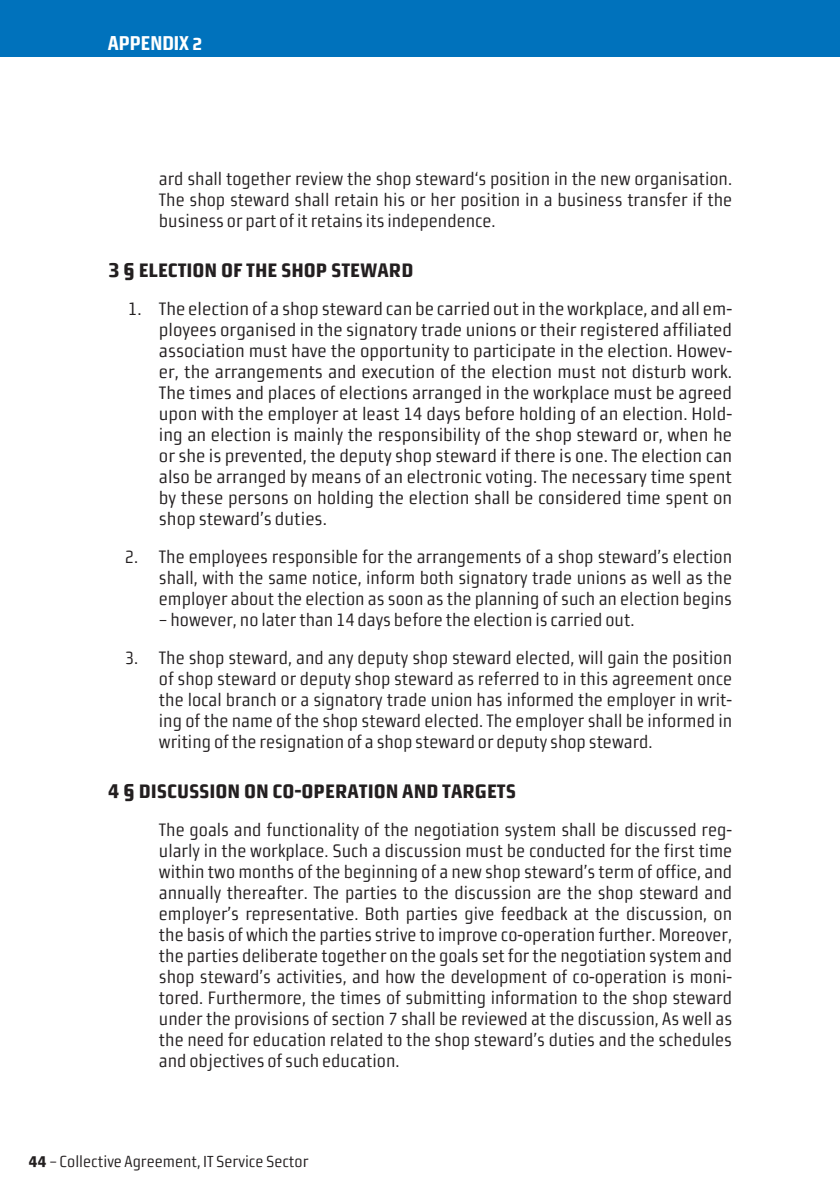
<style>
.page{position:relative;width:840px;height:1191px;background:#fff}
.page>*{position:absolute;margin:0;border:0;box-sizing:border-box;transform-origin:0 0}
.Otsikko{font:23px "Morgan Sans Cond Bold Caps";color:#231f20}
.t1{font:20px "Morgan Sans Cond Bold Office";color:#fff}
.Perusteksti{font:18px/21px "Morgan Sans Cond Regular Lining";color:#231f20;text-align:justify}
.Perusteksti_2{font:18px/21px "Morgan Sans Cond Regular Lining";color:#231f20;text-align:justify}
.t2{font:16px "Morgan Sans Cond Regular Lining";color:#231f20}
.s1{font-family:"Morgan Sans Cond Bold Caps";font-size:18px}
</style>
<div class="page">
<div style="left:0;top:0;width:839px;height:57px;background:#0072bc"></div>
<p class="t1" style="left:108px;top:31px;width:96px">APPENDIX 2</p>
<p class="Perusteksti" style="left:159px;top:168px;width:574px">ard shall together review the shop steward‘s position in the new organisation.<br>The shop steward shall retain his or her position in a business transfer if the business or part of it retains its independence.</p>
<p class="Otsikko" style="left:108px;top:258px;width:307px">3 § ELECTION OF THE SHOP STEWARD</p>
<p class="Perusteksti" style="left:159px;top:298px;width:574px;text-indent:-31px">1. The election of a shop steward can be carried out in the workplace, and all em&shy;ployees organised in the signatory trade unions or their registered affiliated association must have the opportunity to participate in the election. Howev&shy;er, the arrangements and execution of the election must not disturb work.<br>The times and places of elections arranged in the workplace must be agreed upon with the employer at least 14 days before holding of an election. Hold&shy;ing an election is mainly the responsibility of the shop steward or, when he or she is prevented, the deputy shop steward if there is one. The election can also be arranged by means of an electronic voting. The necessary time spent by these persons on holding the election shall be considered time spent on shop steward’s duties.</p>
<p class="Perusteksti" style="left:159px;top:546px;width:574px;text-indent:-34px">2. The employees responsible for the arrangements of a shop steward’s election shall, with the same notice, inform both signatory trade unions as well as the employer about the election as soon as the planning of such an election begins</p>
<p class="Perusteksti" style="left:159px;top:609px;width:477px">– however, no later than 14 days before the election is carried out.</p>
<p class="Perusteksti" style="left:159px;top:647px;width:574px;text-indent:-34px">3. The shop steward, and any deputy shop steward elected, will gain the position of shop steward or deputy shop steward as referred to in this agreement once the local branch or a signatory trade union has informed the employer in writ&shy;ing of the name of the shop steward elected. The employer shall be informed in writing of the resignation of a shop steward or deputy shop steward.</p>
<p class="Otsikko" style="left:108px;top:779px;width:409px">4 § DISCUSSION ON CO-OPERATION AND TARGETS</p>
<p class="Perusteksti_2" style="left:159px;top:819px;width:574px">The goals and functionality of the negotiation system shall be discussed reg&shy;ularly in the workplace. Such a discussion must be conducted for the first time within two months of the beginning of a new shop steward’s term of office, and annually thereafter. The parties to the discussion are the shop steward and employer’s representative. Both parties give feedback at the discussion, on the basis of which the parties strive to improve co-operation further. Moreover, the parties deliberate together on the goals set for the negotiation system and shop steward’s activities, and how the development of co-operation is moni&shy;tored. Furthermore, the times of submitting information to the shop steward under the provisions of section 7 shall be reviewed at the discussion, As well as the need for education related to the shop steward’s duties and the schedules and objectives of such education.</p>
<p class="t2" style="left:28px;top:1152px;width:281px"><span class="s1">44</span> – Collective Agreement, IT Service Sector</p>
</div>
